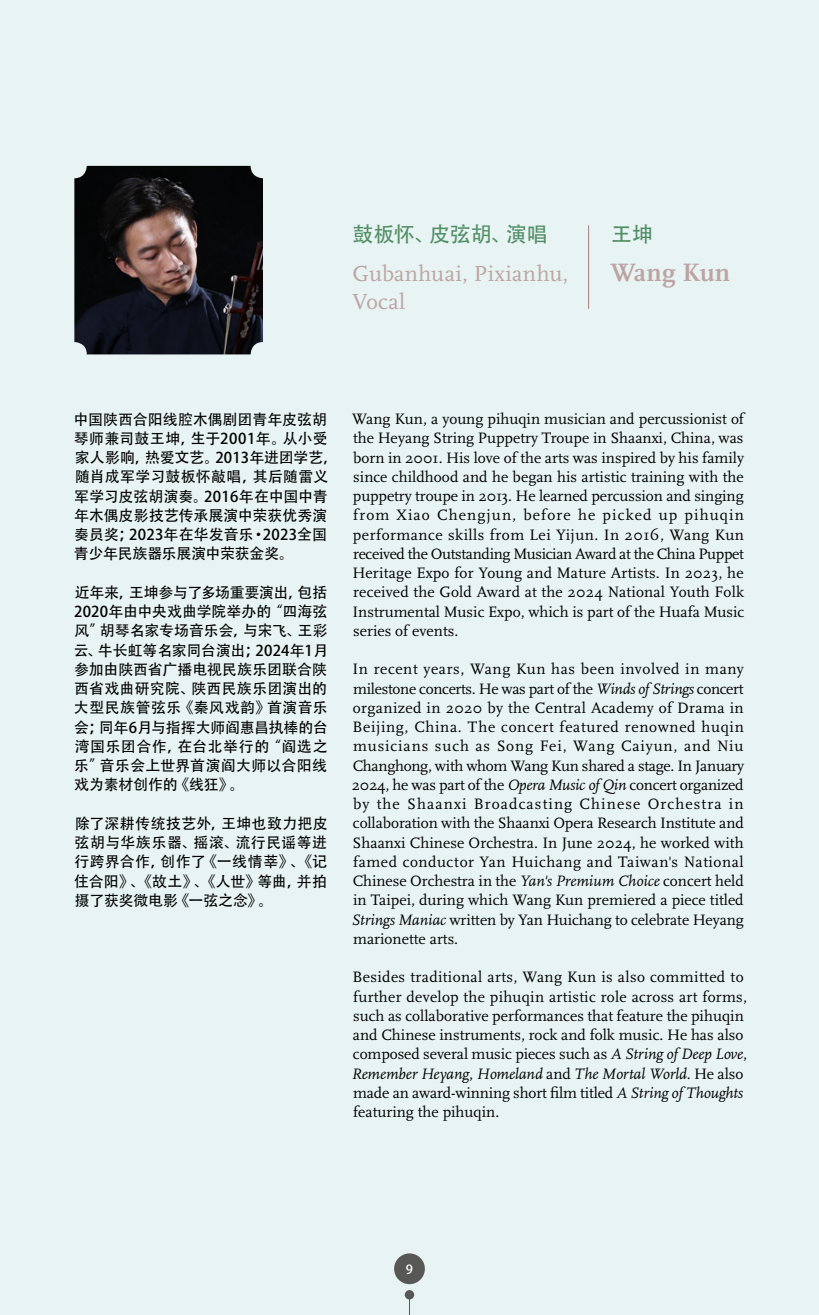
<style>
.page{position:relative;width:819px;height:1315px;background:#e8f3f3}
.page>*{position:absolute;margin:0;border:0;box-sizing:border-box;transform-origin:0 0}
.t1{font:700 26.25px "Scala Pro";letter-spacing:.005em;color:#bca4a2}
.t2{font:22.75px "Scala Pro";letter-spacing:.015em;color:#bca4a2}
.t3{font:21px "Adobe Heiti Std";letter-spacing:-.01em;color:#528e66}
.t4{font:15.75px/19.2px "Scala Pro";color:#000;text-align:justify}
.t5{font:14.88px/19.2px "Adobe Heiti Std";letter-spacing:.01em;color:#000;text-align:justify}
.t6{font:12.6px "Adobe Heiti Std";color:#fff}
.s1{font-style:italic}
</style>
<div class="page">
<img style="left:74px;top:166px;width:189px;height:188px">
<hr style="left:588px;top:225px;width:1px;height:84px;background:#a2817f">
<div style="left:394px;top:1253px;width:31px;height:31px;background:#575756;border-radius:50%"></div>
<div style="left:405px;top:1290px;width:9px;height:9px;background:#575756;border-radius:50%"></div>
<svg style="left:409px;top:1299px;width:1px;height:16px"></svg>
<h3 class="t3" style="left:352px;top:222px;width:196px">鼓板怀、皮弦胡、演唱</h3>
<h3 class="t3" style="left:611px;top:222px;width:44px">王坤</h3>
<h2 class="t2" style="left:352px;top:260px;width:217px">Gubanhuai, Pixianhu,</h2>
<h1 class="t1" style="left:610px;top:257px;width:121px">Wang Kun</h1>
<h2 class="t2" style="left:352px;top:288px;width:54px">Vocal</h2>
<p class="t5" style="left:74px;top:410px;width:266px;text-align:left">中国陕西合阳线腔木偶剧团青年皮弦胡琴师兼司鼓王坤，生于2001年。从小受家人影响，热爱文艺。2013年进团学艺，随肖成军学习鼓板怀敲唱，其后随雷义军学习皮弦胡演奏。2016年在中国中青年木偶皮影技艺传承展演中荣获优秀演奏员奖；2023年在华发音乐·2023全国青少年民族器乐展演中荣获金奖。</p>
<p class="t5" style="left:74px;top:583px;width:255px">近年来，王坤参与了多场重要演出，包括2020年由中央戏曲学院举办的“四海弦风”胡琴名家专场音乐会，与宋飞、王彩云、牛长虹等名家同台演出；2024年1月参加由陕西省广播电视民族乐团联合陕西省戏曲研究院、陕西民族乐团演出的大型民族管弦乐《秦风戏韵》首演音乐会；同年6月与指挥大师阎惠昌执棒的台湾国乐团合作，在台北举行的“阎选之乐”音乐会上世界首演阎大师以合阳线戏为素材创作的《线狂》。</p>
<p class="t5" style="left:74px;top:814px;width:255px">除了深耕传统技艺外，王坤也致力把皮弦胡与华族乐器、摇滚、流行民谣等进行跨界合作，创作了《一线情莘》、《记住合阳》、《故土》、《人世》等曲，并拍摄了获奖微电影《一弦之念》。</p>
<p class="t4" style="left:352px;top:409px;width:393px">Wang Kun, a young pihuqin musician and percussionist of the Heyang String Puppetry Troupe in Shaanxi, China, was born in 2001. His love of the arts was inspired by his family since childhood and he began his artistic training with the puppetry troupe in 2013. He learned percussion and singing from Xiao Chengjun, before he picked up pihuqin performance skills from Lei Yijun. In 2016, Wang Kun received the Outstanding Musician Award at the China Puppet Heritage Expo for Young and Mature Artists. In 2023, he received the Gold Award at the 2024 National Youth Folk Instrumental Music Expo, which is part of the Huafa Music series of events.</p>
<p class="t4" style="left:351px;top:660px;width:394px">In recent years, Wang Kun has been involved in many milestone concerts. He was part of the <span class="s1">Winds of Strings</span> concert organized in 2020 by the Central Academy of Drama in Beijing, China. The concert featured renowned huqin musicians such as Song Fei, Wang Caiyun, and Niu Changhong, with whom Wang Kun shared a stage. In January 2024, he was part of the <span class="s1">Opera Music of Qin</span> concert organized by the Shaanxi Broadcasting Chinese Orchestra in collaboration with the Shaanxi Opera Research Institute and Shaanxi Chinese Orchestra. In June 2024, he worked with famed conductor Yan Huichang and Taiwan's National Chinese Orchestra in the <span class="s1">Yan's Premium Choice</span> concert held in Taipei, during which Wang Kun premiered a piece titled <span class="s1">Strings Maniac</span> written by Yan Huichang to celebrate Heyang marionette arts.</p>
<p class="t4" style="left:351px;top:968px;width:397px;text-align:left">Besides traditional arts, Wang Kun is also committed to further develop the pihuqin artistic role across art forms, such as collaborative performances that feature the pihuqin and Chinese instruments, rock and folk music. He has also composed several music pieces such as <span class="s1">A String of Deep Love</span>, <span class="s1">Remember Heyang</span>, <span class="s1">Homeland</span> and <span class="s1">The Mortal World</span>. He also made an award-winning short film titled <span class="s1">A String of Thoughts </span>featuring the pihuqin.</p>
<p class="t6" style="left:406px;top:1261px;width:9px">9</p>
</div>
